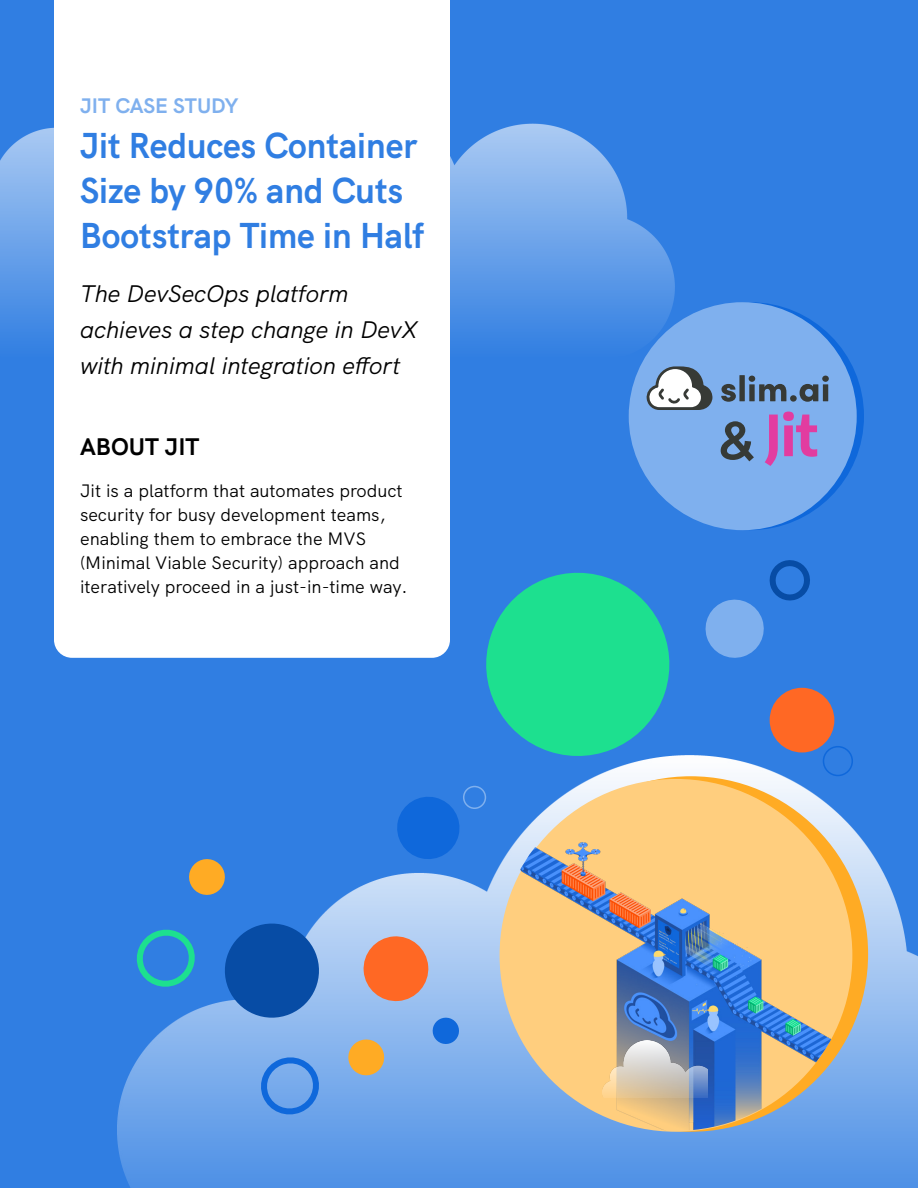
<style>
.page{position:relative;width:918px;height:1188px;background:#307ee2}
.page>*{position:absolute;margin:0;border:0;box-sizing:border-box;transform-origin:0 0}
.Slim_H1_Bold{font:700 54px "HK Grotesk";color:#363a36}
.Headline_2__PaymentW{font:700 36px/45px "HK Grotesk";color:#307ee2;scale:.95 1}
.Slim_Subline_2{font:italic 24px/36px "HK Grotesk";color:#000}
.Slim_Subline_2-2{font:700 24px "HK Grotesk";color:#000}
.Slim_Overline{font:700 21px "HK Grotesk";color:#7fb0ee}
.Slim_Paragraph{font:18px/24px "HK Grotesk";color:#000}
</style>
<div class="page">
<img style="left:0;top:123px;width:675px;height:237px">
<div style="left:54px;top:0;width:396px;height:658px;background:#fff"></div>
<img style="left:118px;top:756px;width:800px;height:432px">
<div style="left:513px;top:776px;width:355px;height:356px;background:#ffab24;border-radius:50%"></div>
<div style="left:500px;top:779px;width:352px;height:353px;background:#ffce7e;border-radius:50%"></div>
<img style="left:498px;top:836px;width:355px;height:295px">
<img style="left:603px;top:1040px;width:104px;height:57px">
<div style="left:770px;top:688px;width:64px;height:64px;background:#ff6824;border-radius:50%"></div>
<div style="left:823px;top:746px;width:30px;height:30px;border:2px solid #0f68db;border-radius:50%"></div>
<svg style="left:431px;top:1016px;width:30px;height:30px"></svg>
<svg style="left:705px;top:561px;width:105px;height:97px"></svg>
<svg style="left:346px;top:1037px;width:40px;height:40px;background:#d0ad6e"></svg>
<div style="left:636px;top:302px;width:228px;height:228px;background:#0f68db;border-radius:50%"></div>
<div style="left:629px;top:302px;width:228px;height:228px;background:#7fb0ee;border-radius:50%"></div>
<svg style="left:721px;top:375px;width:108px;height:27px"></svg>
<svg style="left:646px;top:366px;width:66px;height:44px"></svg>
<svg style="left:765px;top:412px;width:52px;height:54px"></svg>
<svg style="left:475px;top:572px;width:206px;height:195px"></svg>
<svg style="left:362px;top:935px;width:68px;height:67px;background:#e6825d"></svg>
<svg style="left:219px;top:917px;width:106px;height:107px"></svg>
<svg style="left:259px;top:1055px;width:60px;height:62px;background:#5b98e7"></svg>
<svg style="left:394px;top:794px;width:69px;height:68px"></svg>
<div style="left:463px;top:786px;width:23px;height:23px;border:2px solid #7fb0ee;border-radius:50%"></div>
<svg style="left:135px;top:927px;width:60px;height:63px"></svg>
<svg style="left:187px;top:857px;width:40px;height:40px"></svg>
<p class="Slim_Overline" style="left:80px;top:89px;width:160px">JIT CASE STUDY</p>
<p class="Headline_2__PaymentW" style="left:80px;top:120px;width:363px">Jit Reduces Container<br>Size by 90% and Cuts<br>Bootstrap Time in Half</p>
<p class="Slim_Subline_2" style="left:80px;top:273px;width:339px">The DevSecOps platform achieves a step change in DevX with minimal integration effort</p>
<p class="Slim_Subline_2-2" style="left:80px;top:428px;width:121px">ABOUT JIT</p>
<p class="Slim_Paragraph" style="left:80px;top:477px;width:329px">Jit is a platform that automates product security for busy development teams, enabling them to embrace the MVS (Minimal Viable Security) approach and iteratively proceed in a just-in-time way.</p>
<p class="Slim_H1_Bold" style="left:719px;top:399px;width:38px">&amp;</p>
</div>
